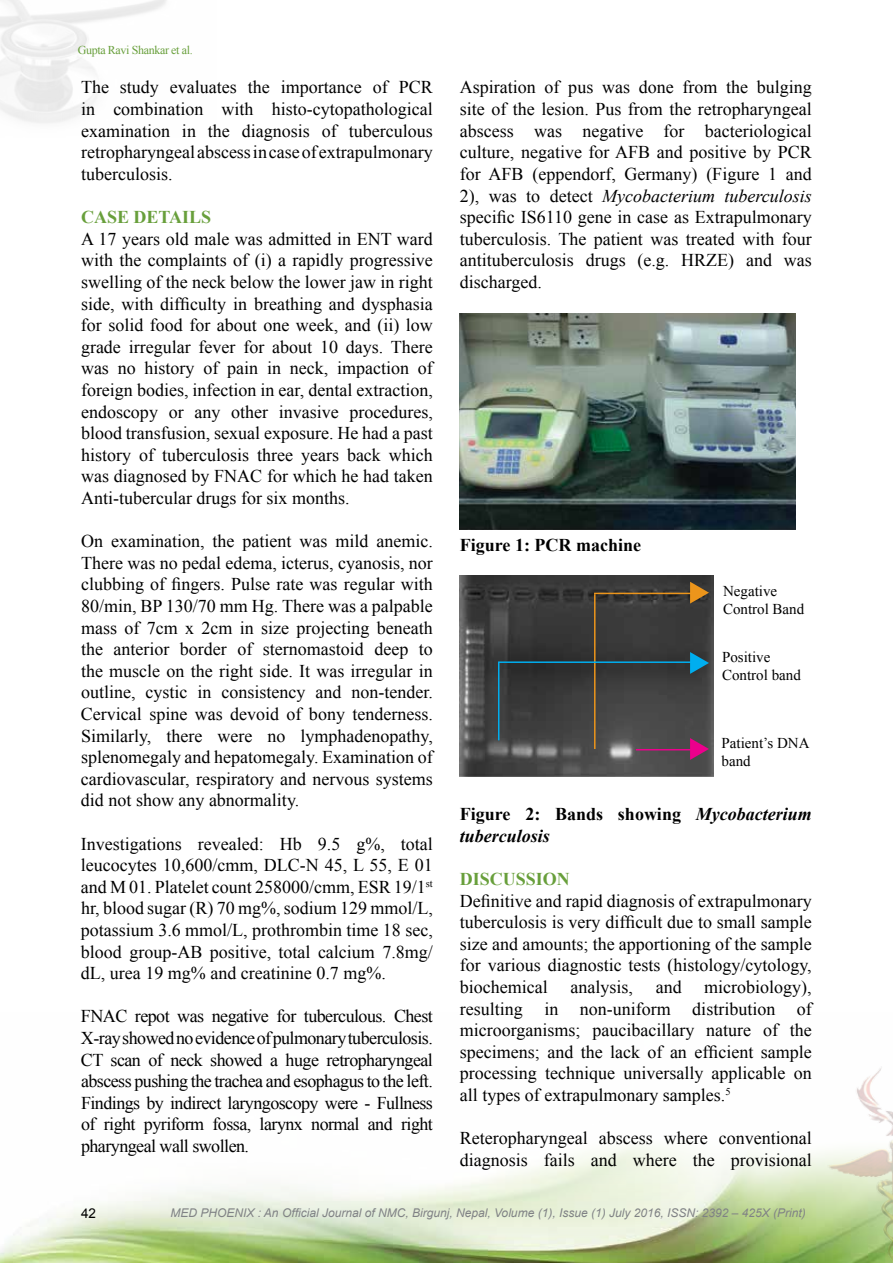
<style>
.page{position:relative;width:893px;height:1263px;background:#fff}
.page>*{position:absolute;margin:0;border:0;box-sizing:border-box;transform-origin:0 0}
.t1{font:18px/21.6px "Times New Roman";color:#000;text-align:justify}
.t2{font:italic 700 18px/21.6px "Times New Roman";color:#000}
.t3{font:700 18px "Times New Roman";color:#689f3b}
.t4{font:700 18px "Times New Roman";color:#000}
.t5{font:15px/18px "Times New Roman";color:#000}
.t6{font:13.5px "Arial";color:#000}
.t7{font:italic 12px "Arial";color:#808285}
.t8{font:12px "Times New Roman";letter-spacing:-.03em;color:#689f3b}
.s1{font-style:italic}
.s2{font-style:normal}
</style>
<div class="page">
<img style="left:0;top:1145px;width:801px;height:118px">
<img style="left:801px;top:1067px;width:92px;height:196px">
<img style="left:460px;top:313px;width:335px;height:216px">
<img style="left:460px;top:576px;width:254px;height:201px">
<hr style="left:498px;top:662px;width:1px;height:78px;background:#00aeef">
<hr style="left:594px;top:594px;width:1px;height:155px;background:#ec951b">
<hr style="left:498px;top:661px;width:201px;height:2px;background:#00aeef">
<hr style="left:594px;top:593px;width:105px;height:1px;background:#ec951b">
<hr style="left:636px;top:749px;width:63px;height:1px;background:#ec008c">
<svg style="left:690px;top:652px;width:19px;height:22px"></svg>
<svg style="left:690px;top:582px;width:19px;height:22px"></svg>
<svg style="left:690px;top:738px;width:19px;height:22px"></svg>
<p class="t8" style="left:78px;top:42px;width:117px">Gupta Ravi Shankar et al.</p>
<p class="t1" style="left:81px;top:76px;width:353px">The study evaluates the importance of PCR in combination with histo-cytopathological examination in the diagnosis of tuberculous retropharyngealabscessincaseof extrapulmonary tuberculosis.</p>
<p class="t3" style="left:81px;top:205px;width:132px">CASE DETAILS</p>
<p class="t1" style="left:81px;top:228px;width:353px">A 17 years old male was admitted in ENT ward with the complaints of (i) a rapidly progressive swelling of the neck below the lower jaw in right side, with difficulty in breathing and dysphasia for solid food for about one week, and (ii) low grade irregular fever for about 10 days. There was no history of pain in neck, impaction of foreign bodies, infection in ear, dental extraction, endoscopy or any other invasive procedures, blood transfusion, sexual exposure. He had a past history of tuberculosis three years back which was diagnosed by FNAC for which he had taken Anti-tubercular drugs for six months.</p>
<p class="t1" style="left:81px;top:530px;width:353px">On examination, the patient was mild anemic.<br>There was no pedal edema, icterus, cyanosis, nor clubbing of fingers. Pulse rate was regular with 80/min, BP 130/70 mm Hg. There was a palpable mass of 7cm x 2cm in size projecting beneath the anterior border of sternomastoid deep to the muscle on the right side. It was irregular in outline, cystic in consistency and non-tender.<br>Cervical spine was devoid of bony tenderness.<br>Similarly, there were no lymphadenopathy, splenomegaly and hepatomegaly. Examination of cardiovascular, respiratory and nervous systems did not show any abnormality.</p>
<p class="t1" style="left:81px;top:832px;width:353px">Investigations revealed: Hb 9.5 g%, total leucocytes 10,600/cmm, DLC-N 45, L 55, E 01 and M 01. Platelet count 258000/cmm, ESR 19/1<sup>st </sup>hr, blood sugar (R) 70 mg%, sodium 129 mmol/L, potassium 3.6 mmol/L, prothrombin time 18 sec, blood group-AB positive, total calcium 7.8mg/ dL, urea 19 mg% and creatinine 0.7 mg%.</p>
<p class="t1" style="left:81px;top:1005px;width:353px">FNAC repot was negative for tuberculous. Chest X-rayshowednoevidenceofpulmonarytuberculosis.<br>CT scan of neck showed a huge retropharyngeal abscess pushing the trachea and esophagus to the left.<br>Findings by indirect laryngoscopy were - Fullness of right pyriform fossa, larynx normal and right pharyngeal wall swollen.</p>
<p class="t1" style="left:460px;top:76px;width:353px">Aspiration of pus was done from the bulging site of the lesion. Pus from the retropharyngeal abscess was negative for bacteriological culture, negative for AFB and positive by PCR for AFB (eppendorf, Germany) (Figure 1 and 2), was to detect <span class="s1">Mycobacterium tuberculosis </span>specific IS6110 gene in case as Extrapulmonary tuberculosis. The patient was treated with four antituberculosis drugs (e.g. HRZE) and was discharged.</p>
<p class="t4" style="left:460px;top:532px;width:183px">Figure 1: PCR machine</p>
<p class="t5" style="left:723px;top:582px;width:83px">Negative<br>Control Band</p>
<p class="t5" style="left:722px;top:648px;width:80px">Positive<br>Control band</p>
<p class="t5" style="left:722px;top:734px;width:89px">Patient’s DNA band</p>
<p class="t2" style="left:460px;top:803px;width:353px"><span class="s2">Figure 2: Bands showing</span> Mycobacterium tuberculosis</p>
<p class="t3" style="left:460px;top:866px;width:112px">DISCUSSION</p>
<p class="t1" style="left:460px;top:889px;width:353px">Definitive and rapid diagnosis of extrapulmonary tuberculosis is very difficult due to small sample size and amounts; the apportioning of the sample for various diagnostic tests (histology/cytology, biochemical</p>
<p class="t1" style="left:460px;top:976px;width:353px;text-indent:244px">microbiology), resulting in non-uniform distribution of microorganisms; paucibacillary nature of the specimens; and the lack of an efficient sample processing technique universally applicable on all types of extrapulmonary samples.<sup>5</sup></p>
<p class="t1" style="left:460px;top:1127px;width:353px">Reteropharyngeal abscess where conventional diagnosis fails and where the provisional</p>
<p class="t1" style="left:570px;top:976px;width:64px">analysis,</p>
<p class="t1" style="left:656px;top:976px;width:27px">and</p>
<p class="t6" style="left:81px;top:1205px;width:17px">42</p>
<p class="t7" style="left:170px;top:1205px;width:637px">MED PHoenix : An Official Journal of NMC, Birgunj, Nepal, Volume (1), Issue (1) July 2016, ISSN: 2392 – 425X (Print)</p>
</div>
